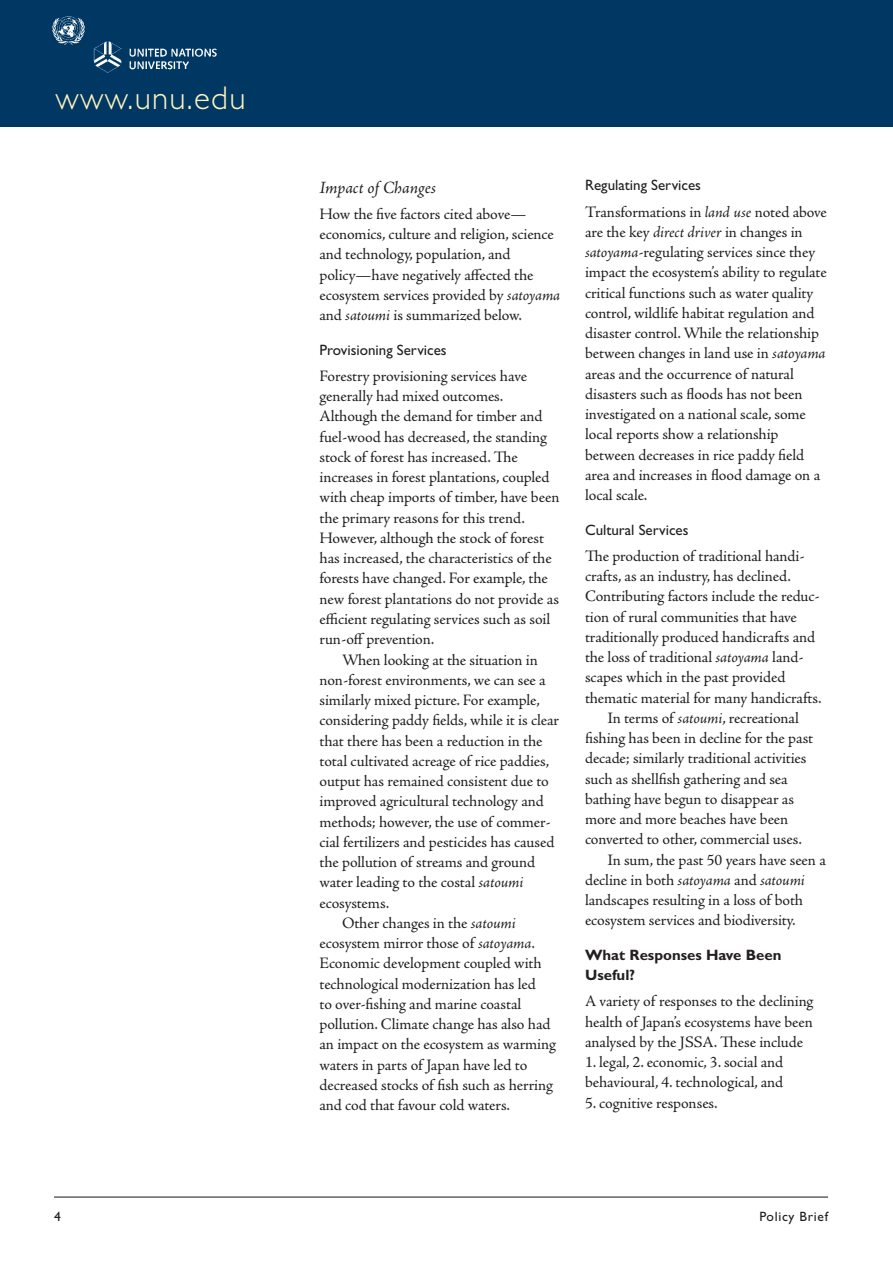
<style>
.page{position:relative;width:893px;height:1263px;background:#fff}
.page>*{position:absolute;margin:0;border:0;box-sizing:border-box;transform-origin:0 0}
.t1{font:300 33px "Gill Sans Std";letter-spacing:.04em;color:#fef3be}
.t2{font:italic 17.4px "Adobe Jenson Pro";color:#231f20}
.t3{font:15.9px/20.2px "Adobe Jenson Pro";letter-spacing:-.01em;color:#231f20}
.t4{font:15px "Gill Sans Std";color:#231f20}
.t5{font:700 15px/20.2px "Gill Sans Std";color:#231f20}
.t6{font:13.5px "Gill Sans Std";letter-spacing:.05em;color:#231f20}
.s1{font-style:italic}
</style>
<div class="page">
<hr style="left:54px;top:1196px;width:774px;height:1px;background:#231f20">
<div style="left:0;top:0;width:893px;height:126px;background:#013863"></div>
<img style="left:52px;top:17px;width:165px;height:56px">
<h1 class="t1" style="left:55px;top:79px;width:192px">www.unu.edu</h1>
<p class="t2" style="left:319px;top:177px;width:118px">Impact of Changes</p>
<p class="t3" style="left:319px;top:204px;width:242px">How the five factors cited above— economics, culture and religion, science and technology, population, and policy—have negatively affected the ecosystem services provided by <span class="s1">satoyama </span>and <span class="s1">satoumi</span> is summarized below.</p>
<p class="t4" style="left:319px;top:341px;width:129px">Provisioning Services</p>
<p class="t3" style="left:319px;top:366px;width:241px">Forestry provisioning services have generally had mixed outcomes.<br>Although the demand for timber and fuel-wood has decreased, the standing stock of forest has increased. The increases in forest plantations, coupled with cheap imports of timber, have been the primary reasons for this trend.<br>However, although the stock of forest has increased, the characteristics of the forests have changed. For example, the new forest plantations do not provide as efficient regulating services such as soil run-off prevention.</p>
<p class="t3" style="left:342px;top:650px;width:197px">When looking at the situation in</p>
<p class="t3" style="left:319px;top:670px;width:228px">non-forest environments, we can see a</p>
<p class="t3" style="left:319px;top:690px;width:222px">similarly mixed picture. For example,</p>
<p class="t3" style="left:319px;top:710px;width:241px">considering paddy fields, while it is clear</p>
<p class="t3" style="left:319px;top:731px;width:224px">that there has been a reduction in the</p>
<p class="t3" style="left:319px;top:751px;width:231px">total cultivated acreage of rice paddies,</p>
<p class="t3" style="left:319px;top:771px;width:231px">output has remained consistent due to</p>
<p class="t3" style="left:319px;top:791px;width:226px">improved agricultural technology and</p>
<p class="t3" style="left:319px;top:812px;width:233px">methods; however, the use of commer-</p>
<p class="t3" style="left:319px;top:832px;width:236px">cial fertilizers and pesticides has caused</p>
<p class="t3" style="left:319px;top:852px;width:217px">the pollution of streams and ground</p>
<p class="t3" style="left:319px;top:872px;width:205px">water leading to the costal <span class="s1">satoumi</span></p>
<p class="t3" style="left:319px;top:893px;width:71px">ecosystems.</p>
<p class="t3" style="left:342px;top:913px;width:175px">Other changes in the <span class="s1">satoumi</span></p>
<p class="t3" style="left:319px;top:933px;width:217px">ecosystem mirror those of <span class="s1">satoyama</span>.</p>
<p class="t3" style="left:319px;top:953px;width:224px">Economic development coupled with</p>
<p class="t3" style="left:319px;top:974px;width:218px">technological modernization has led</p>
<p class="t3" style="left:319px;top:994px;width:203px">to over-fishing and marine coastal</p>
<p class="t3" style="left:319px;top:1014px;width:232px">pollution. Climate change has also had</p>
<p class="t3" style="left:319px;top:1034px;width:238px">an impact on the ecosystem as warming</p>
<p class="t3" style="left:319px;top:1055px;width:209px">waters in parts of Japan have led to</p>
<p class="t3" style="left:319px;top:1075px;width:235px">decreased stocks of fish such as herring</p>
<p class="t3" style="left:319px;top:1095px;width:192px">and cod that favour cold waters.</p>
<p class="t4" style="left:585px;top:177px;width:118px">Regulating Services</p>
<p class="t3" style="left:585px;top:202px;width:243px">Transformations in <span class="s1">land use</span> noted above are the key <span class="s1">direct driver</span> in changes in <span class="s1">satoyama</span>-regulating services since they impact the ecosystem’s ability to regulate critical functions such as water quality control, wildlife habitat regulation and disaster control. While the relationship between changes in land use in <span class="s1">satoyama </span>areas and the occurrence of natural disasters such as floods has not been investigated on a national scale, some local reports show a relationship between decreases in rice paddy field area and increases in flood damage on a local scale.</p>
<p class="t4" style="left:585px;top:521px;width:105px">Cultural Services</p>
<p class="t3" style="left:585px;top:546px;width:221px">The production of traditional handi-</p>
<p class="t3" style="left:585px;top:566px;width:207px">crafts, as an industry, has declined.</p>
<p class="t3" style="left:585px;top:586px;width:236px">Contributing factors include the reduc-</p>
<p class="t3" style="left:585px;top:607px;width:213px">tion of rural communities that have</p>
<p class="t3" style="left:585px;top:627px;width:232px">traditionally produced handicrafts and</p>
<p class="t3" style="left:585px;top:647px;width:220px">the loss of traditional <span class="s1">satoyama</span> land-</p>
<p class="t3" style="left:585px;top:667px;width:202px">scapes which in the past provided</p>
<p class="t3" style="left:585px;top:688px;width:238px">thematic material for many handicrafts.</p>
<p class="t3" style="left:607px;top:708px;width:193px">In terms of <span class="s1">satoumi</span>, recreational</p>
<p class="t3" style="left:585px;top:728px;width:230px">fishing has been in decline for the past</p>
<p class="t3" style="left:585px;top:748px;width:223px">decade; similarly traditional activities</p>
<p class="t3" style="left:585px;top:769px;width:204px">such as shellfish gathering and sea</p>
<p class="t3" style="left:585px;top:789px;width:211px">bathing have begun to disappear as</p>
<p class="t3" style="left:585px;top:809px;width:205px">more and more beaches have been</p>
<p class="t3" style="left:585px;top:830px;width:218px">converted to other, commercial uses.</p>
<p class="t3" style="left:607px;top:850px;width:220px">In sum, the past 50 years have seen a</p>
<p class="t3" style="left:585px;top:870px;width:221px">decline in both <span class="s1">satoyama</span> and <span class="s1">satoumi</span></p>
<p class="t3" style="left:585px;top:890px;width:220px">landscapes resulting in a loss of both</p>
<p class="t3" style="left:585px;top:911px;width:212px">ecosystem services and biodiversity.</p>
<p class="t5" style="left:585px;top:945px;width:198px">What Responses Have Been<br>Useful?</p>
<p class="t3" style="left:585px;top:991px;width:230px;text-align:justify">A variety of responses to the declining health of Japan’s ecosystems have been analysed by the JSSA. These include</p>
<p class="t3" style="left:585px;top:1052px;width:200px">1. legal, 2. economic, 3. social and behavioural, 4. technological, and</p>
<p class="t3" style="left:585px;top:1093px;width:134px">5. cognitive responses.</p>
<p class="t6" style="left:54px;top:1209px;width:8px">4</p>
<p class="t6" style="left:759px;top:1209px;width:70px">Policy Brief</p>
</div>
